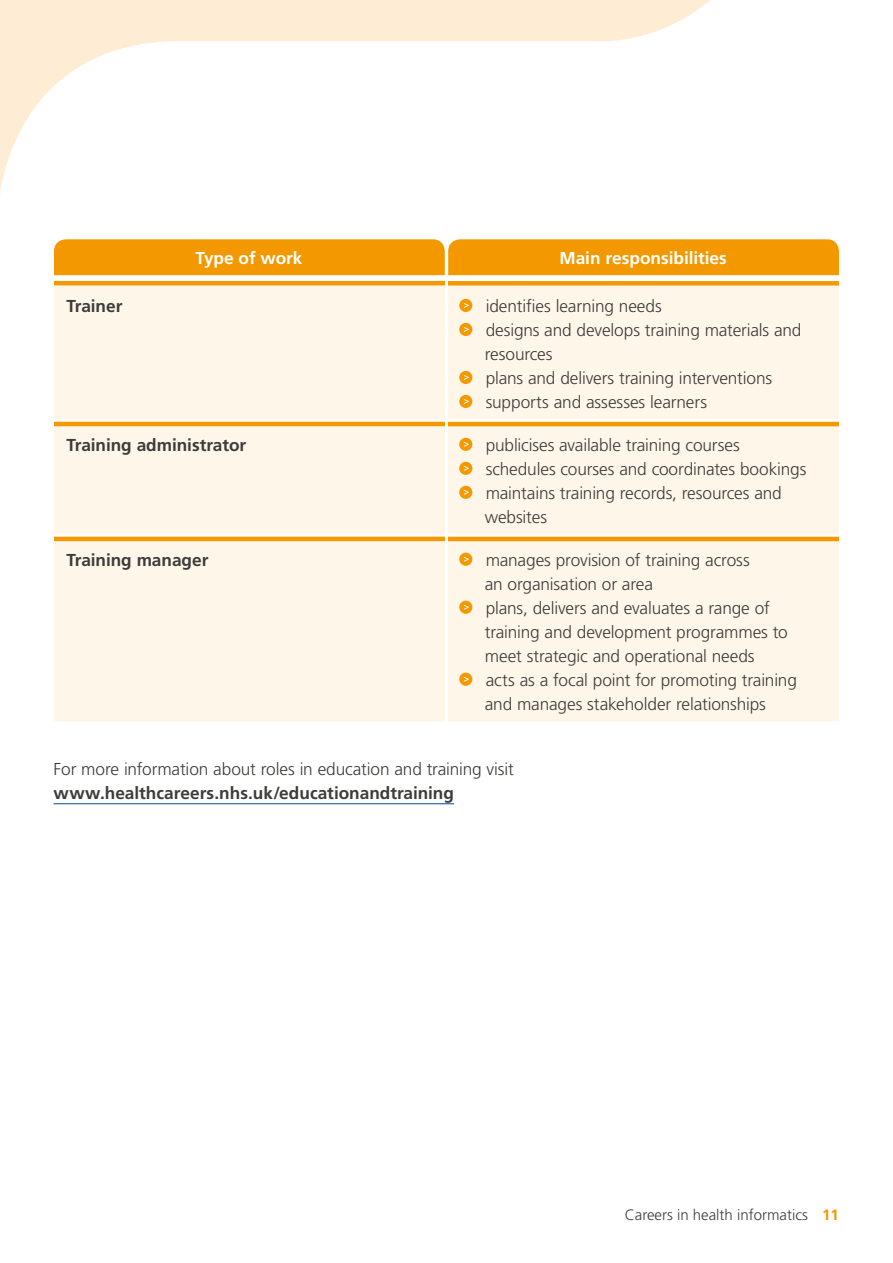
<style>
.page{position:relative;width:893px;height:1263px;background:#fff}
.page>*{position:absolute;margin:0;border:0;box-sizing:border-box;transform-origin:0 0}
.t1{font:300 17.25px/24px "Frutiger LT Std";letter-spacing:-.01em;color:#3c3c3b}
.t2{font:700 17.25px "Frutiger LT Std";color:#3c3c3b}
.t3{font:700 17.25px "Frutiger LT Std";color:#fff}
.t4{font:300 15px "Frutiger LT Std";color:#3c3c3b}
.s1{font-weight:700;color:#f49800}
</style>
<div class="page">
<hr style="left:54px;top:803px;width:400px;height:1px;background:#004a93">
<div style="left:54px;top:239px;width:785px;height:36px;background:#f49800"></div>
<div style="left:54px;top:285px;width:785px;height:436px;background:#fff6ea"></div>
<hr style="left:448px;top:419px;width:391px;height:3px;background:#fff">
<hr style="left:448px;top:534px;width:391px;height:3px;background:#fff">
<hr style="left:54px;top:419px;width:391px;height:3px;background:#fff">
<hr style="left:54px;top:534px;width:391px;height:3px;background:#fff">
<hr style="left:445px;top:282px;width:3px;height:139px;background:#fff">
<hr style="left:445px;top:421px;width:3px;height:115px;background:#fff">
<hr style="left:445px;top:536px;width:3px;height:185px;background:#fff">
<hr style="left:54px;top:281px;width:391px;height:4px;background:#f49800">
<div style="left:448px;top:281px;width:391px;height:5px;background:#f49800"></div>
<div style="left:459px;top:299px;width:13px;height:13px;background:#f49800;border-radius:50%"></div>
<svg style="left:464px;top:303px;width:5px;height:5px"></svg>
<div style="left:459px;top:323px;width:13px;height:13px;background:#f49800;border-radius:50%"></div>
<svg style="left:464px;top:327px;width:5px;height:5px"></svg>
<div style="left:459px;top:371px;width:13px;height:13px;background:#f49800;border-radius:50%"></div>
<svg style="left:464px;top:375px;width:5px;height:5px"></svg>
<div style="left:459px;top:395px;width:13px;height:13px;background:#f49800;border-radius:50%"></div>
<svg style="left:464px;top:399px;width:5px;height:5px"></svg>
<hr style="left:54px;top:422px;width:391px;height:4px;background:#f49800">
<hr style="left:448px;top:422px;width:391px;height:4px;background:#f49800">
<div style="left:459px;top:438px;width:13px;height:13px;background:#f49800;border-radius:50%"></div>
<svg style="left:464px;top:442px;width:5px;height:5px"></svg>
<div style="left:459px;top:462px;width:13px;height:13px;background:#f49800;border-radius:50%"></div>
<svg style="left:464px;top:466px;width:5px;height:5px"></svg>
<div style="left:459px;top:486px;width:13px;height:13px;background:#f49800;border-radius:50%"></div>
<svg style="left:464px;top:490px;width:5px;height:5px"></svg>
<hr style="left:54px;top:537px;width:391px;height:4px;background:#f49800">
<hr style="left:448px;top:537px;width:391px;height:4px;background:#f49800">
<div style="left:459px;top:553px;width:13px;height:13px;background:#f49800;border-radius:50%"></div>
<svg style="left:464px;top:557px;width:5px;height:5px"></svg>
<div style="left:459px;top:601px;width:13px;height:13px;background:#f49800;border-radius:50%"></div>
<svg style="left:464px;top:605px;width:5px;height:5px"></svg>
<div style="left:459px;top:673px;width:13px;height:13px;background:#f49800;border-radius:50%"></div>
<svg style="left:464px;top:677px;width:5px;height:5px"></svg>
<svg style="left:0;top:0;width:710px;height:193px"></svg>
<p class="t3" style="left:196px;top:248px;width:108px">Type of work</p>
<p class="t3" style="left:559px;top:248px;width:169px">Main responsibilities</p>
<p class="t2" style="left:66px;top:296px;width:57px">Trainer</p>
<p class="t1" style="left:485px;top:294px;width:318px">identifies learning needs<br>designs and develops training materials and resources<br>plans and delivers training interventions supports and assesses learners</p>
<p class="t2" style="left:66px;top:435px;width:181px">Training administrator</p>
<p class="t1" style="left:485px;top:433px;width:323px">publicises available training courses schedules courses and coordinates bookings maintains training records, resources and websites</p>
<p class="t2" style="left:66px;top:549px;width:143px">Training manager</p>
<p class="t1" style="left:485px;top:548px;width:314px">manages provision of training across<br>an organisation or area<br>plans, delivers and evaluates a range of training and development programmes to meet strategic and operational needs<br>acts as a focal point for promoting training and manages stakeholder relationships</p>
<p class="t1" style="left:54px;top:757px;width:462px">For more information about roles in education and training visit</p>
<p class="t2" style="left:54px;top:783px;width:402px">www.healthcareers.nhs.uk/educationandtraining</p>
<p class="t4" style="left:625px;top:1206px;width:216px">Careers in health informatics <span class="s1">11</span></p>
</div>
